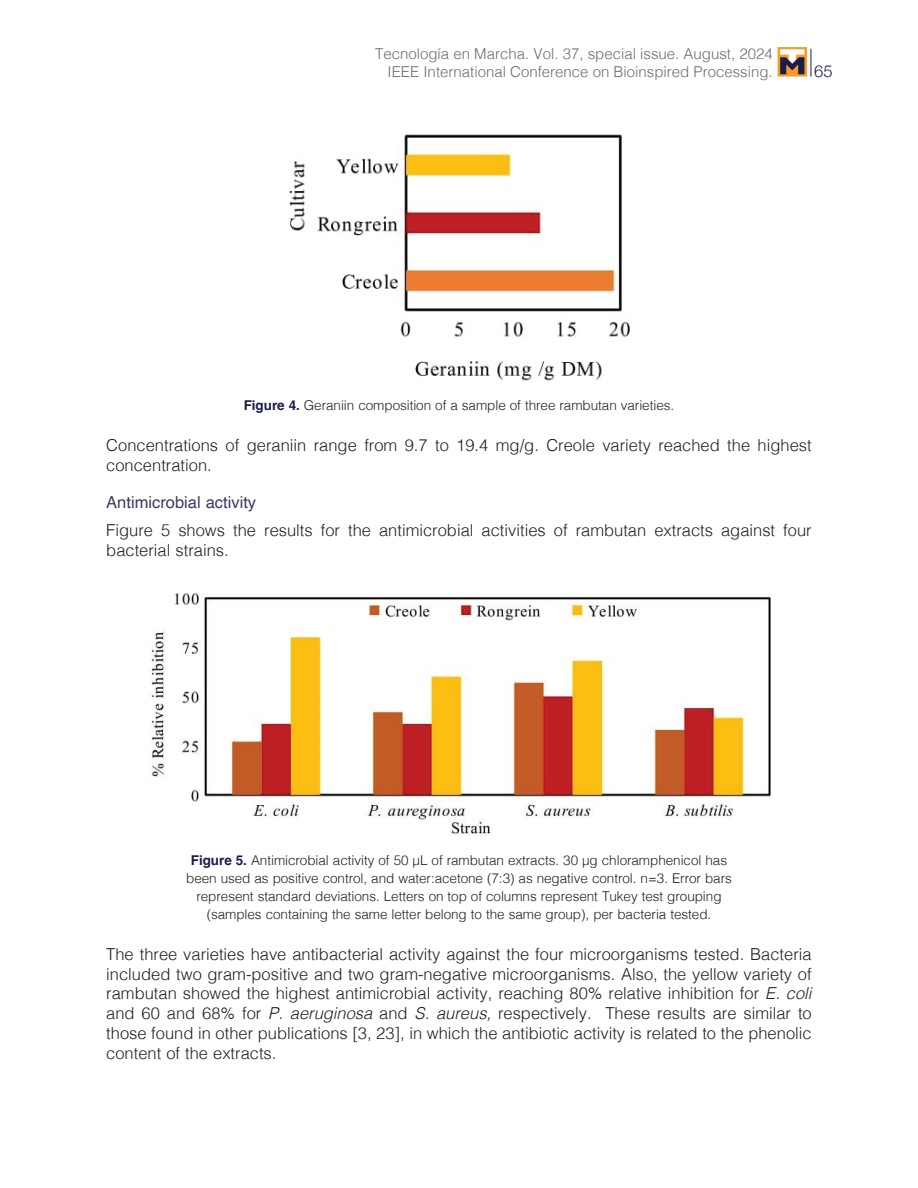
<style>
.page{position:relative;width:918px;height:1188px;background:#fff}
.page>*{position:absolute;margin:0;border:0;box-sizing:border-box;transform-origin:0 0}
.t1{font:300 16.5px/19.8px "Helvetica";color:#231f20}
.t2{font:16.5px "Helvetica";color:#3c3b62}
.t3{font:300 16.5px "Helvetica Neue";color:#1a1c4c}
.t4{font:300 15px/18px "Helvetica";color:#6c6d70;text-align:right}
.t5{font:300 13.5px/18px "Helvetica";letter-spacing:-.005em;color:#231f20;text-align:center}
.s1{font-weight:700;color:#1a1c4c}
.s2{font-style:italic}
</style>
<div class="page">
<svg style="left:811px;top:49px;width:1px;height:28px"></svg>
<svg style="left:778px;top:47px;width:29px;height:30px"></svg>
<svg style="left:780px;top:49px;width:24px;height:25px"></svg>
<img style="left:289px;top:134px;width:341px;height:247px">
<img style="left:149px;top:593px;width:622px;height:242px">
<p class="t4" style="left:375px;top:43px;width:399px">Tecnología en Marcha. Vol. 37, special issue. August, 2024<br>IEEE International Conference on Bioinspired Processing.</p>
<p class="t3" style="left:814px;top:57px;width:20px">65</p>
<p class="t5" style="left:244px;top:395px;width:432px"><span class="s1">Figure 4.</span> Geraniin composition of a sample of three rambutan varieties.</p>
<p class="t1" style="left:106px;top:434px;width:707px">Concentrations of geraniin range from 9.7 to 19.4 mg/g. Creole variety reached the highest concentration.</p>
<p class="t2" style="left:106px;top:489px;width:151px">Antimicrobial activity</p>
<p class="t1" style="left:106px;top:519px;width:707px">Figure 5 shows the results for the antimicrobial activities of rambutan extracts against four bacterial strains.</p>
<p class="t5" style="left:186px;top:850px;width:547px"><span class="s1">Figure 5.</span> Antimicrobial activity of 50 μL of rambutan extracts. 30 μg chloramphenicol has been used as positive control, and water:acetone (7:3) as negative control. n=3. Error bars represent standard deviations. Letters on top of columns represent Tukey test grouping (samples containing the same letter belong to the same group), per bacteria tested.</p>
<p class="t1" style="left:106px;top:943px;width:707px;text-align:justify">The three varieties have antibacterial activity against the four microorganisms tested. Bacteria included two gram-positive and two gram-negative microorganisms. Also, the yellow variety of rambutan showed the highest antimicrobial activity, reaching 80% relative inhibition for <span class="s2">E. coli </span>and 60 and 68% for <span class="s2">P. aeruginosa</span> and <span class="s2">S. aureus,</span> respectively. These results are similar to those found in other publications [3, 23], in which the antibiotic activity is related to the phenolic content of the extracts.</p>
</div>
